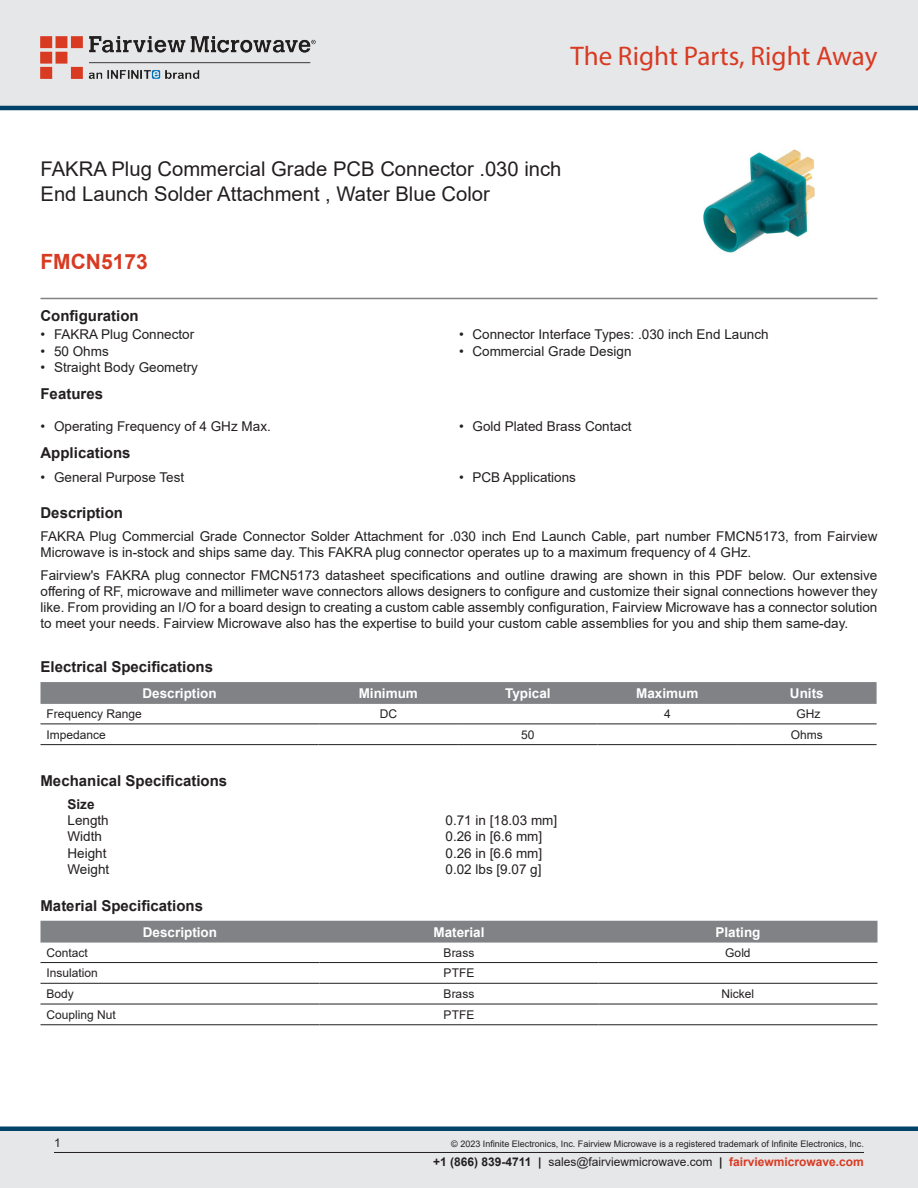
<style>
.page{position:relative;width:918px;height:1188px;background:#fff}
.page>*{position:absolute;margin:0;border:0;box-sizing:border-box;transform-origin:0 0}
.t1{font:27px "Myriad Pro";color:#d83a22}
.Branded_Part_No{font:700 21px "Arial";color:#d83a22}
.Web_Description_Para{font:20.25px/24.3px "Arial";color:#231f20}
.Head1{font:700 15px "Arial";color:#231f20}
.MarketingDescription{font:13.5px/16.2px "Arial";color:#231f20}
.Specs_Para{font:13.5px "Arial";color:#231f20}
.Table_Header{font:700 13.5px "Arial";color:#fff}
.Head2_after_Head1{font:700 13.5px "Arial";color:#231f20}
.Table_Body_Left{font:12px "Arial";color:#231f20}
.Table_Body{font:12px "Arial";color:#231f20}
.Copyright_disclaimer{font:9px "Arial";color:#231f20}
.s1{font-weight:700}
.s2{font-weight:700;color:#d83a22}
</style>
<div class="page">
<div style="left:0;top:1131px;width:918px;height:57px;background:#e6e7e9"></div>
<div style="left:0;top:1126px;width:918px;height:5px;background:#004268"></div>
<div style="left:0;top:0;width:918px;height:108px;background:#e6e7e9"></div>
<hr style="left:0;top:106px;width:918px;height:4px;background:#004268">
<img style="left:40px;top:36px;width:276px;height:42px">
<hr style="left:54px;top:1152px;width:810px;height:1px;background:#231f20">
<hr style="left:40px;top:298px;width:838px;height:1px;background:#808285">
<img style="left:703px;top:149px;width:112px;height:104px">
<div style="left:40px;top:682px;width:837px;height:22px;background:#808285"></div>
<hr style="left:40px;top:724px;width:279px;height:1px;background:#231f20">
<hr style="left:319px;top:724px;width:139px;height:1px;background:#231f20">
<hr style="left:458px;top:724px;width:140px;height:1px;background:#231f20">
<hr style="left:598px;top:724px;width:139px;height:1px;background:#231f20">
<hr style="left:737px;top:724px;width:140px;height:1px;background:#231f20">
<hr style="left:40px;top:744px;width:279px;height:1px;background:#231f20">
<hr style="left:319px;top:744px;width:139px;height:1px;background:#231f20">
<hr style="left:458px;top:744px;width:140px;height:1px;background:#231f20">
<hr style="left:598px;top:744px;width:139px;height:1px;background:#231f20">
<hr style="left:737px;top:744px;width:140px;height:1px;background:#231f20">
<div style="left:40px;top:921px;width:838px;height:22px;background:#808285"></div>
<hr style="left:40px;top:962px;width:280px;height:1px;background:#231f20">
<hr style="left:320px;top:962px;width:278px;height:1px;background:#231f20">
<hr style="left:598px;top:962px;width:280px;height:1px;background:#231f20">
<hr style="left:40px;top:983px;width:280px;height:1px;background:#231f20">
<hr style="left:320px;top:983px;width:278px;height:1px;background:#231f20">
<hr style="left:598px;top:983px;width:280px;height:1px;background:#231f20">
<hr style="left:40px;top:1004px;width:280px;height:1px;background:#231f20">
<hr style="left:320px;top:1004px;width:278px;height:1px;background:#231f20">
<hr style="left:598px;top:1004px;width:280px;height:1px;background:#231f20">
<hr style="left:40px;top:1025px;width:280px;height:1px;background:#231f20">
<hr style="left:320px;top:1025px;width:278px;height:1px;background:#231f20">
<hr style="left:598px;top:1025px;width:280px;height:1px;background:#231f20">
<h1 class="t1" style="left:571px;top:39px;width:308px">The Right Parts, Right Away</h1>
<h1 class="Web_Description_Para" style="left:40px;top:157px;width:523px">FAKRA Plug Commercial Grade PCB Connector .030 inch<br>End Launch Solder Attachment , Water Blue Color</h1>
<p class="Branded_Part_No" style="left:40px;top:247px;width:109px">FMCN5173</p>
<p class="Head1" style="left:40px;top:306px;width:100px">Configuration</p>
<p class="MarketingDescription" style="left:40px;top:327px;width:155px">• FAKRA Plug Connector</p>
<p class="MarketingDescription" style="left:40px;top:343px;width:70px">• 50 Ohms</p>
<p class="MarketingDescription" style="left:40px;top:359px;width:159px">• Straight Body Geometry</p>
<p class="MarketingDescription" style="left:459px;top:327px;width:311px">• Connector Interface Types: .030 inch End Launch</p>
<p class="MarketingDescription" style="left:459px;top:343px;width:174px">• Commercial Grade Design</p>
<p class="Head1" style="left:40px;top:383px;width:64px">Features</p>
<p class="MarketingDescription" style="left:40px;top:418px;width:232px">• Operating Frequency of 4 GHz Max.</p>
<p class="MarketingDescription" style="left:459px;top:418px;width:174px">• Gold Plated Brass Contact</p>
<p class="Head1" style="left:40px;top:442px;width:92px">Applications</p>
<p class="MarketingDescription" style="left:40px;top:469px;width:145px">• General Purpose Test</p>
<p class="MarketingDescription" style="left:459px;top:469px;width:119px">• PCB Applications</p>
<p class="Head1" style="left:40px;top:502px;width:84px">Description</p>
<p class="MarketingDescription" style="left:40px;top:528px;width:838px">FAKRA Plug Commercial Grade Connector Solder Attachment for .030 inch End Launch Cable, part number FMCN5173, from Fairview<br>Microwave is in-stock and ships same day. This FAKRA plug connector operates up to a maximum frequency of 4 GHz.</p>
<p class="MarketingDescription" style="left:40px;top:567px;width:838px;text-align:justify">Fairview's FAKRA plug connector FMCN5173 datasheet specifications and outline drawing are shown in this PDF below. Our extensive offering of RF, microwave and millimeter wave connectors allows designers to configure and customize their signal connections however they like. From providing an I/O for a board design to creating a custom cable assembly configuration, Fairview Microwave has a connector solution to meet your needs. Fairview Microwave also has the expertise to build your custom cable assemblies for you and ship them same-day.</p>
<p class="Head1" style="left:40px;top:657px;width:174px">Electrical Specifications</p>
<p class="Table_Header" style="left:142px;top:684px;width:76px">Description</p>
<p class="Table_Header" style="left:359px;top:684px;width:61px">Minimum</p>
<p class="Table_Header" style="left:505px;top:684px;width:47px">Typical</p>
<p class="Table_Header" style="left:636px;top:684px;width:64px">Maximum</p>
<p class="Table_Header" style="left:790px;top:684px;width:35px">Units</p>
<p class="Table_Body_Left" style="left:46px;top:705px;width:97px">Frequency Range</p>
<p class="Table_Body" style="left:380px;top:705px;width:19px">DC</p>
<p class="Table_Body" style="left:664px;top:705px;width:8px">4</p>
<p class="Table_Body" style="left:797px;top:705px;width:25px">GHz</p>
<p class="Table_Body_Left" style="left:46px;top:726px;width:61px">Impedance</p>
<p class="Table_Body" style="left:521px;top:726px;width:15px">50</p>
<p class="Table_Body" style="left:791px;top:726px;width:34px">Ohms</p>
<p class="Head1" style="left:40px;top:770px;width:188px">Mechanical Specifications</p>
<p class="Head2_after_Head1" style="left:68px;top:795px;width:29px">Size</p>
<p class="Specs_Para" style="left:68px;top:811px;width:43px">Length</p>
<p class="Specs_Para" style="left:446px;top:811px;width:113px">0.71 in [18.03 mm]</p>
<p class="Specs_Para" style="left:68px;top:827px;width:36px">Width</p>
<p class="Specs_Para" style="left:446px;top:827px;width:98px">0.26 in [6.6 mm]</p>
<p class="Specs_Para" style="left:68px;top:844px;width:41px">Height</p>
<p class="Specs_Para" style="left:446px;top:844px;width:98px">0.26 in [6.6 mm]</p>
<p class="Specs_Para" style="left:68px;top:860px;width:43px">Weight</p>
<p class="Specs_Para" style="left:446px;top:860px;width:98px">0.02 lbs [9.07 g]</p>
<p class="Head1" style="left:40px;top:895px;width:164px">Material Specifications</p>
<p class="Table_Header" style="left:143px;top:922px;width:76px">Description</p>
<p class="Table_Header" style="left:433px;top:922px;width:53px">Material</p>
<p class="Table_Header" style="left:715px;top:922px;width:47px">Plating</p>
<p class="Table_Body_Left" style="left:46px;top:944px;width:43px">Contact</p>
<p class="Table_Body" style="left:444px;top:944px;width:32px">Brass</p>
<p class="Table_Body" style="left:725px;top:944px;width:27px">Gold</p>
<p class="Table_Body_Left" style="left:46px;top:965px;width:53px">Insulation</p>
<p class="Table_Body" style="left:444px;top:965px;width:32px">PTFE</p>
<p class="Table_Body_Left" style="left:46px;top:986px;width:29px">Body</p>
<p class="Table_Body" style="left:444px;top:986px;width:32px">Brass</p>
<p class="Table_Body" style="left:722px;top:986px;width:34px">Nickel</p>
<p class="Table_Body_Left" style="left:46px;top:1006px;width:71px">Coupling Nut</p>
<p class="Table_Body" style="left:444px;top:1006px;width:32px">PTFE</p>
<p class="Table_Body_Left" style="left:54px;top:1135px;width:8px">1</p>
<p class="Copyright_disclaimer" style="left:451px;top:1138px;width:414px">© 2023 Infinite Electronics, Inc. Fairview Microwave is a registered trademark of Infinite Electronics, Inc.</p>
<p class="Table_Body_Left" style="left:433px;top:1153px;width:432px"><span class="s1">+1 (866) 839-4711 |</span> sales@fairviewmicrowave.com <span class="s1">|</span> <span class="s2">fairviewmicrowave.com</span></p>
</div>
